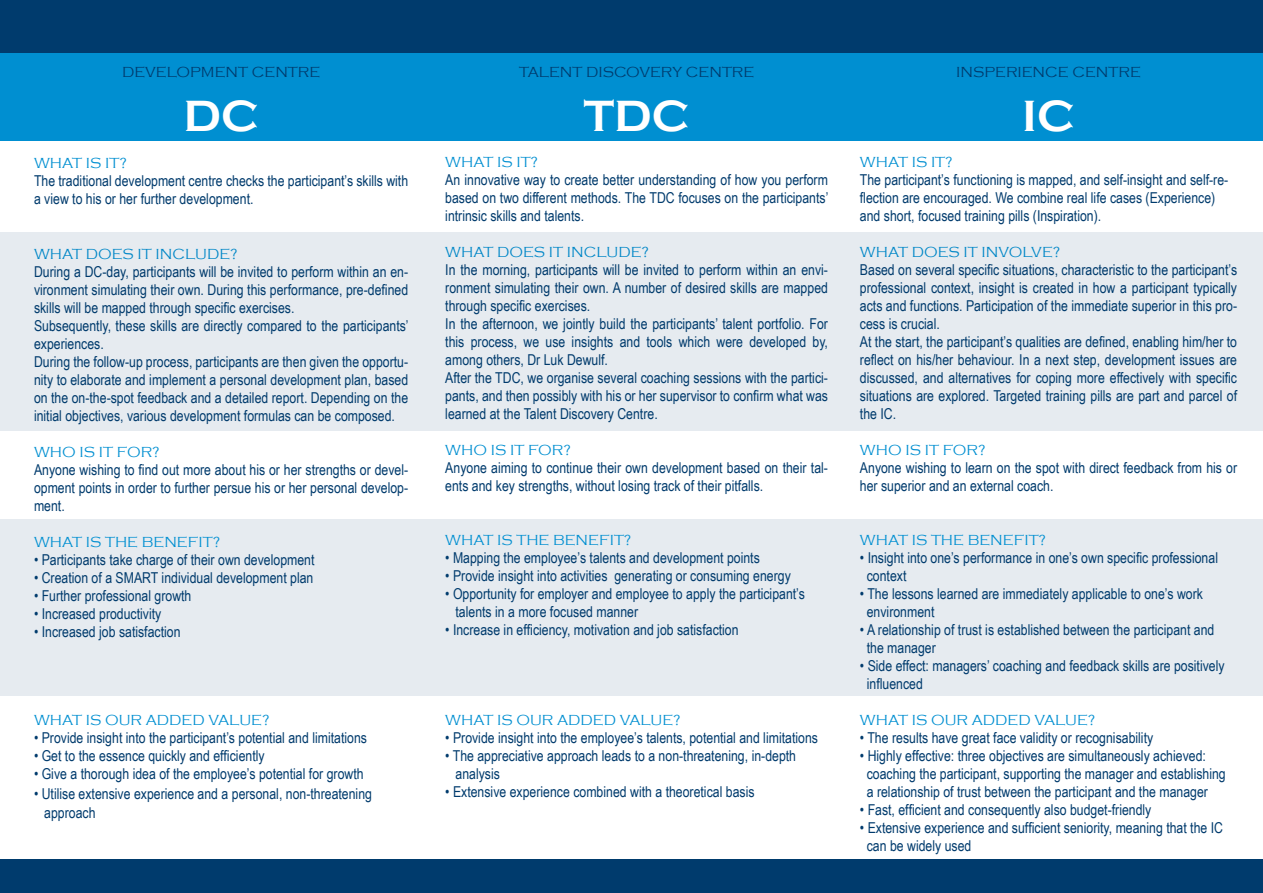
<style>
.page{position:relative;width:1263px;height:893px;background:#003b6d}
.page>*{position:absolute;margin:0;border:0;box-sizing:border-box;transform-origin:0 0}
.t1{font:700 45px "Copperplate Gothic";color:#fff}
.t2{font:15px/18px "Arial Narrow";color:#003b6d}
.t3{font:300 15px "Copperplate Gothic";color:#008fd1}
.t4{font:300 15px "Copperplate Gothic";color:#003b6d}
.s1{font-style:inherit}
</style>
<div class="page">
<div style="left:0;top:53px;width:1263px;height:805px;background:#fff"></div>
<div style="left:0;top:519px;width:1263px;height:176px;background:#e6ebf0"></div>
<div style="left:0;top:53px;width:1263px;height:87px;background:#008fd1"></div>
<div style="left:0;top:232px;width:1263px;height:199px;background:#e6ebf0"></div>
<p class="t4" style="left:122px;top:64px;width:200px">DEVELOPMENT CENTR<span class="s1">E</span></p>
<h1 class="t1" style="left:183px;top:91px;width:77px">DC</h1>
<p class="t3" style="left:34px;top:155px;width:94px">WHAT IS IT?</p>
<p class="t2" style="left:34px;top:172px;width:376px">The traditional development centre checks the participant’s skills with a view to his or her further development.</p>
<p class="t3" style="left:34px;top:245px;width:205px">WHAT DOES IT INCLUDE?</p>
<p class="t2" style="left:34px;top:262px;width:376px">During a DC-day, participants will be invited to perform within an en&shy;vironment simulating their own. During this performance, pre-defined skills will be mapped through specific exercises.<br>Subsequently, these skills are directly compared to the participants’ experiences.<br>During the follow-up process, participants are then given the opportu&shy;nity to elaborate and implement a personal development plan, based on the on-the-spot feedback and a detailed report. Depending on the initial objectives, various development formulas can be composed.</p>
<p class="t3" style="left:34px;top:443px;width:127px">WHO IS IT FOR?</p>
<p class="t2" style="left:34px;top:460px;width:376px;text-align:justify">Anyone wishing to find out more about his or her strengths or devel&shy;opment points in order to further persue his or her personal develop&shy;ment.</p>
<p class="t3" style="left:34px;top:533px;width:188px">WHAT IS THE BENEFIT?</p>
<p class="t2" style="left:34px;top:550px;width:282px">• Participants take charge of their own development</p>
<p class="t2" style="left:34px;top:568px;width:281px">• Creation of a SMART individual development plan</p>
<p class="t2" style="left:34px;top:586px;width:159px">• Further professional growth</p>
<p class="t2" style="left:34px;top:604px;width:129px">• Increased productivity</p>
<p class="t2" style="left:34px;top:622px;width:148px">• Increased job satisfaction</p>
<p class="t3" style="left:34px;top:712px;width:237px">WHAT IS OUR ADDED VALUE?</p>
<p class="t2" style="left:34px;top:728px;width:334px">• Provide insight into the participant’s potential and limitations</p>
<p class="t2" style="left:34px;top:746px;width:232px">• Get to the essence quickly and efficiently</p>
<p class="t2" style="left:34px;top:764px;width:331px">• Give a thorough idea of the employee’s potential for growth</p>
<p class="t2" style="left:44px;top:783px;width:329px;line-height:19.5px;text-indent:-10px">• Utilise extensive experience and a personal, non-threatening approach</p>
<p class="t4" style="left:519px;top:64px;width:21px">TALENT</p>
<p class="t4" style="left:586px;top:64px;width:41px">DISCOVER</p>
<p class="t4" style="left:672px;top:64px;width:38px">Y CENTRE</p>
<h1 class="t1" style="left:584px;top:91px;width:107px">TDC</h1>
<p class="t3" style="left:445px;top:154px;width:94px">WHAT IS IT?</p>
<p class="t2" style="left:445px;top:170px;width:385px;text-align:justify">An innovative way to create better understanding of how you perform based on two different methods. The TDC focuses on the participants’ intrinsic skills and talents.</p>
<p class="t3" style="left:445px;top:244px;width:205px">WHAT DOES IT INCLUDE?</p>
<p class="t2" style="left:445px;top:260px;width:384px">In the morning, participants will be invited to perform within an envi&shy;ronment simulating their own. A number of desired skills are mapped through specific exercises.<br>In the afternoon, we jointly build the participants’ talent portfolio. For this process, we use insights and tools which were developed by, among others, Dr Luk Dewulf.<br>After the TDC, we organise several coaching sessions with the partici&shy;pants, and then possibly with his or her supervisor to confirm what was learned at the Talent Discovery Centre.</p>
<p class="t3" style="left:445px;top:442px;width:127px">WHO IS IT FOR?</p>
<p class="t2" style="left:445px;top:458px;width:384px">Anyone aiming to continue their own development based on their tal&shy;ents and key strengths, without losing track of their pitfalls.</p>
<p class="t3" style="left:445px;top:532px;width:188px">WHAT IS THE BENEFIT?</p>
<p class="t2" style="left:445px;top:548px;width:316px">• Mapping the employee’s talents and development points</p>
<p class="t2" style="left:445px;top:566px;width:347px">• Provide insight into activities generating or consuming energy</p>
<p class="t2" style="left:456px;top:584px;width:351px;text-indent:-10px">• Opportunity for employer and employee to apply the participant’s talents in a more focused manner</p>
<p class="t2" style="left:445px;top:620px;width:295px">• Increase in efficiency, motivation and job satisfaction</p>
<p class="t3" style="left:445px;top:712px;width:237px">WHAT IS OUR ADDED VALUE?</p>
<p class="t2" style="left:445px;top:728px;width:374px">• Provide insight into the employee’s talents, potential and limitations</p>
<p class="t2" style="left:456px;top:746px;width:342px;text-indent:-10px">• The appreciative approach leads to a non-threatening, in-depth analysis</p>
<p class="t2" style="left:445px;top:782px;width:311px">• Extensive experience combined with a theoretical basis</p>
<p class="t4" style="left:956px;top:64px;width:16px">INSPERIENCE</p>
<p class="t4" style="left:1072px;top:64px;width:25px">CENTR</p>
<p class="t4" style="left:1130px;top:64px;width:12px">E</p>
<h1 class="t1" style="left:1022px;top:91px;width:54px">IC</h1>
<p class="t3" style="left:860px;top:154px;width:94px">WHAT IS IT?</p>
<p class="t2" style="left:860px;top:170px;width:370px">The participant’s functioning is mapped, and self-insight and self-re&shy;flection are encouraged. We combine real life cases (Experience) and short, focused training pills (Inspiration).</p>
<p class="t3" style="left:860px;top:244px;width:202px">WHAT DOES IT INVOLVE?</p>
<p class="t2" style="left:860px;top:260px;width:379px">Based on several specific situations, characteristic to the participant’s professional context, insight is created in how a participant typically acts and functions. Participation of the immediate superior in this pro&shy;cess is crucial.<br>At the start, the participant’s qualities are defined, enabling him/her to reflect on his/her behaviour. In a next step, development issues are discussed, and alternatives for coping more effectively with specific situations are explored. Targeted training pills are part and parcel of the IC.</p>
<p class="t3" style="left:860px;top:442px;width:127px">WHO IS IT FOR?</p>
<p class="t2" style="left:860px;top:458px;width:379px">Anyone wishing to learn on the spot with direct feedback from his or her superior and an external coach.</p>
<p class="t3" style="left:860px;top:532px;width:188px">WHAT IS THE BENEFIT?</p>
<p class="t2" style="left:867px;top:548px;width:353px;text-indent:-7px">• Insight into one’s performance in one’s own specific professional context</p>
<p class="t2" style="left:867px;top:584px;width:338px;text-indent:-7px">• The lessons learned are immediately applicable to one’s work environment</p>
<p class="t2" style="left:867px;top:620px;width:349px;text-indent:-7px">• A relationship of trust is established between the participant and the manager</p>
<p class="t2" style="left:867px;top:656px;width:359px;text-indent:-7px">• Side effect: managers’ coaching and feedback skills are positively influenced</p>
<p class="t3" style="left:860px;top:712px;width:237px">WHAT IS OUR ADDED VALUE?</p>
<p class="t2" style="left:860px;top:728px;width:295px">• The results have great face validity or recognisability</p>
<p class="t2" style="left:867px;top:746px;width:360px;text-indent:-7px">• Highly effective: three objectives are simultaneously achieved: coaching the participant, supporting the manager and establishing a relationship of trust between the participant and the manager</p>
<p class="t2" style="left:860px;top:800px;width:293px">• Fast, efficient and consequently also budget-friendly</p>
<p class="t2" style="left:867px;top:818px;width:358px;text-indent:-7px">• Extensive experience and sufficient seniority, meaning that the IC can be widely used</p>
</div>
